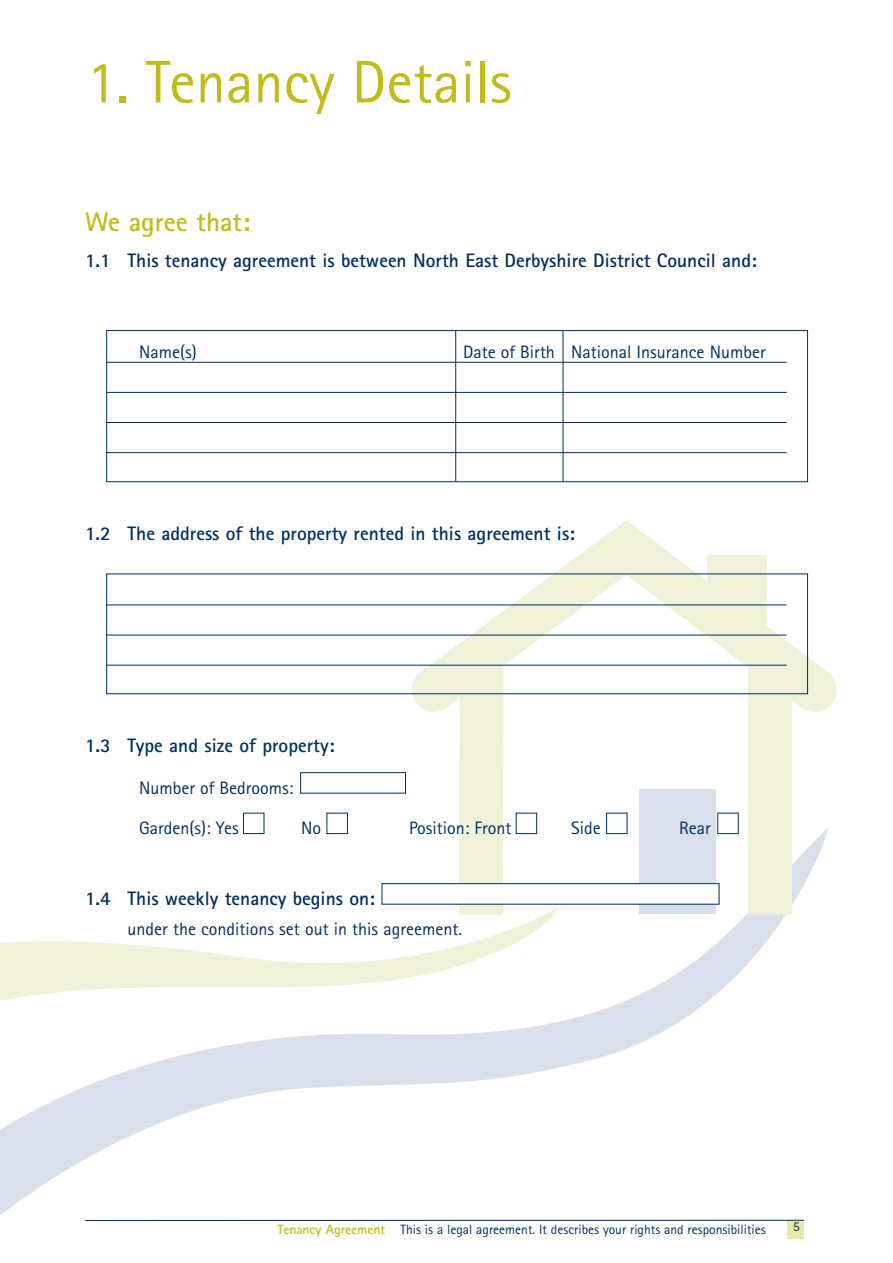
<style>
.page{position:relative;width:893px;height:1263px;background:#fff}
.page>*{position:absolute;margin:0;border:0;box-sizing:border-box;transform-origin:0 0}
.t1{font:60px "Rotis Sans Serif";color:#c2bc1b}
.t2{font:700 27px "Rotis Sans Serif";color:#c2bc1b}
.t3{font:700 19.5px "Rotis Sans Serif";color:#002f5e}
.t4{font:18px "Rotis Sans Serif";color:#002f5e}
.t5{font:13.5px "Rotis Sans Serif";color:#002f5e}
.s1{font-weight:700;color:#c2bc1b}
</style>
<div class="page">
<div style="left:788px;top:1220px;width:16px;height:19px;background:#e9e8ab"></div>
<svg style="left:0;top:828px;width:828px;height:399px"></svg>
<svg style="left:437px;top:751px;width:89px;height:208px"></svg>
<div style="left:748px;top:654px;width:44px;height:260px;background:#eff2d9"></div>
<svg style="left:372px;top:520px;width:465px;height:231px"></svg>
<div style="left:639px;top:789px;width:77px;height:125px;background:#dadfec"></div>
<div style="left:707px;top:555px;width:60px;height:69px;background:#eff2d9"></div>
<hr style="left:106px;top:362px;width:681px;height:1px;background:#002f5e">
<hr style="left:106px;top:392px;width:681px;height:1px;background:#002f5e">
<hr style="left:106px;top:422px;width:681px;height:1px;background:#002f5e">
<hr style="left:106px;top:452px;width:681px;height:1px;background:#002f5e">
<hr style="left:106px;top:604px;width:681px;height:1px;background:#002f5e">
<hr style="left:106px;top:635px;width:681px;height:1px;background:#002f5e">
<hr style="left:106px;top:665px;width:681px;height:1px;background:#002f5e">
<div style="left:382px;top:884px;width:337px;height:20px;background:#fff"></div>
<div style="left:382px;top:883px;width:337px;height:21px;border:1px solid #002f5e"></div>
<div style="left:244px;top:813px;width:20px;height:20px;background:#fff"></div>
<div style="left:243px;top:813px;width:21px;height:21px;border:1px solid #002f5e"></div>
<div style="left:327px;top:813px;width:20px;height:20px;background:#fff"></div>
<div style="left:326px;top:813px;width:22px;height:21px;border:1px solid #002f5e"></div>
<div style="left:517px;top:813px;width:19px;height:20px;background:#fff"></div>
<div style="left:516px;top:813px;width:21px;height:21px;border:1px solid #002f5e"></div>
<div style="left:607px;top:813px;width:20px;height:20px;background:#fff"></div>
<div style="left:606px;top:813px;width:21px;height:21px;border:1px solid #002f5e"></div>
<div style="left:718px;top:813px;width:20px;height:20px;background:#fff"></div>
<div style="left:717px;top:813px;width:22px;height:21px;border:1px solid #002f5e"></div>
<div style="left:300px;top:772px;width:106px;height:21px;border:1px solid #002f5e"></div>
<div style="left:106px;top:330px;width:702px;height:152px;border:1px solid #002f5e"></div>
<hr style="left:455px;top:331px;width:1px;height:151px;background:#002f5e">
<hr style="left:563px;top:331px;width:1px;height:151px;background:#002f5e">
<h1 class="t1" style="left:87px;top:61px;width:427px">1. Tenancy Details</h1>
<h2 class="t2" style="left:85px;top:213px;width:167px">We agree that:</h2>
<p class="t3" style="left:85px;top:253px;width:673px">1.1 This tenancy agreement is between North East Derbyshire District Council and:</p>
<p class="t4" style="left:139px;top:346px;width:59px">Name(s)</p>
<p class="t4" style="left:463px;top:346px;width:304px">Date of Birth National Insurance Number</p>
<p class="t3" style="left:85px;top:526px;width:491px">1.2 The address of the property rented in this agreement is:</p>
<p class="t3" style="left:85px;top:739px;width:251px">1.3 Type and size of property:</p>
<p class="t4" style="left:139px;top:781px;width:156px">Number of Bedrooms:</p>
<p class="t4" style="left:139px;top:821px;width:101px">Garden(s): Yes</p>
<p class="t4" style="left:301px;top:821px;width:21px">No</p>
<p class="t4" style="left:409px;top:821px;width:104px">Position: Front</p>
<p class="t4" style="left:571px;top:821px;width:31px">Side</p>
<p class="t4" style="left:679px;top:821px;width:33px">Rear</p>
<p class="t3" style="left:85px;top:891px;width:291px">1.4 This weekly tenancy begins on:</p>
<p class="t4" style="left:128px;top:923px;width:336px">under the conditions set out in this agreement.</p>
<p class="t5" style="left:278px;top:1224px;width:490px"><span class="s1">Tenancy Agreement</span> This is a legal agreement. It describes your rights and responsibilities</p>
<p class="t5" style="left:793px;top:1222px;width:8px">5</p>
</div>
